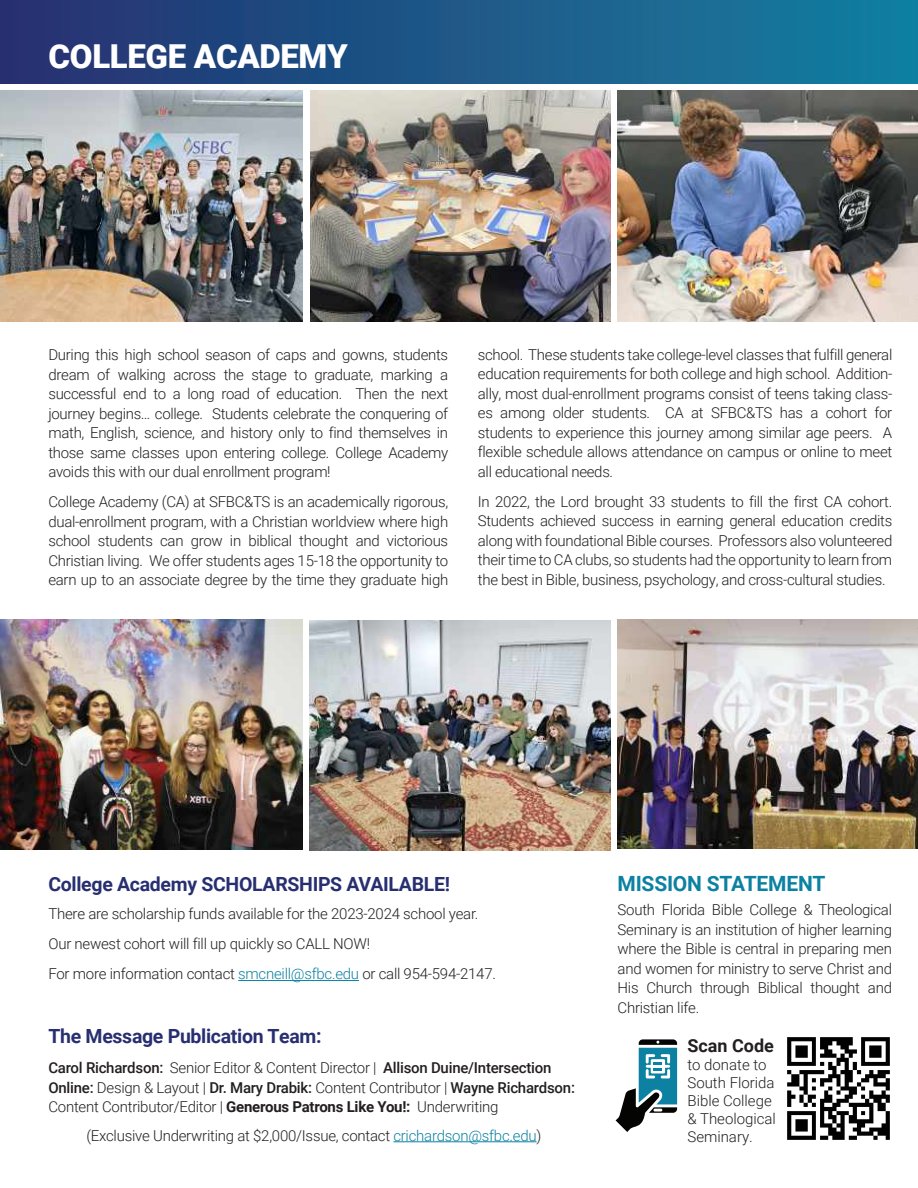
<style>
.page{position:relative;width:918px;height:1188px;background:#fff}
.page>*{position:absolute;margin:0;border:0;box-sizing:border-box;transform-origin:0 0}
.t1{font:900 33px "Roboto";letter-spacing:-.01em;color:#fff}
.t2{font:700 21px "Roboto";letter-spacing:-.01em;color:#0c81a2}
.t3{font:700 19.5px "Roboto";letter-spacing:-.015em;color:#282f71}
.t4{font:700 18px "Roboto";color:#231f20}
.t5{font:300 15px/19.5px "Roboto";letter-spacing:-.015em;color:#231f20;text-align:justify}
.s1{color:#0c81a2}
.s2{font-weight:500}
.s3{font-weight:700}
</style>
<div class="page">
<img style="left:787px;top:1037px;width:103px;height:103px">
<img style="left:0;top:91px;width:302px;height:230px">
<img style="left:310px;top:91px;width:301px;height:230px">
<img style="left:618px;top:91px;width:300px;height:230px">
<img style="left:0;top:619px;width:302px;height:231px">
<img style="left:310px;top:620px;width:300px;height:231px">
<div style="left:1px;top:0;width:917px;height:84px;background:linear-gradient(to right,#263070,#1380a1)"></div>
<hr style="left:238px;top:980px;width:121px;height:1px;background:#0c81a2">
<hr style="left:393px;top:1141px;width:144px;height:1px;background:#0c81a2">
<svg style="left:616px;top:1039px;width:61px;height:93px"></svg>
<img style="left:618px;top:619px;width:300px;height:230px">
<h1 class="t1" style="left:49px;top:33px;width:301px">COLLEGE ACADEMY</h1>
<p class="t5" style="left:48px;top:345px;width:401px">During this high school season of caps and gowns, students dream of walking across the stage to graduate, marking a successful end to a long road of education. Then the next journey begins… college. Students celebrate the conquering of math, English, science, and history only to find themselves in those same classes upon entering college. College Academy avoids this with our dual enrollment program!</p>
<p class="t5" style="left:48px;top:492px;width:401px">College Academy (CA) at SFBC&amp;TS is an academically rigorous, dual-enrollment program, with a Christian worldview where high school students can grow in biblical thought and victorious Christian living. We offer students ages 15-18 the opportunity to earn up to an associate degree by the time they graduate high</p>
<p class="t5" style="left:478px;top:344px;width:416px">school. These students take college-level classes that fulfill general education requirements for both college and high school. Addition&shy;ally, most dual-enrollment programs consist of teens taking class&shy;es among older students. CA at SFBC&amp;TS has a cohort for students to experience this journey among similar age peers. A flexible schedule allows attendance on campus or online to meet all educational needs.</p>
<p class="t5" style="left:478px;top:491px;width:416px">In 2022, the Lord brought 33 students to fill the first CA cohort.<br>Students achieved success in earning general education credits along with foundational Bible courses. Professors also volunteered their time to CA clubs, so students had the opportunity to learn from the best in Bible, business, psychology, and cross-cultural studies.</p>
<h3 class="t3" style="left:48px;top:870px;width:403px">College Academy SCHOLARSHIPS AVAILABLE!</h3>
<p class="t5" style="left:48px;top:899px;width:449px;line-height:30px;text-align:left">There are scholarship funds available for the 2023-2024 school year.<br>Our newest cohort will fill up quickly so CALL NOW!<br>For more information contact <span class="s1">smcneill@sfbc.edu</span> or call 954-594-2147.</p>
<h3 class="t3" style="left:48px;top:1022px;width:275px">The Message Publication Team:</h3>
<p class="t5" style="left:48px;top:1058px;width:528px;text-align:left"><span class="s2">Carol Richardson:</span> Senior Editor &amp; Content Director | <span class="s2">Allison Duine/Intersection<br>Online:</span> Design &amp; Layout | <span class="s2">Dr. Mary Drabik:</span> Content Contributor | <span class="s2">Wayne Richardson:<br></span>Content Contributor/Editor | <span class="s3">Generous Patrons Like You!:</span> Underwriting</p>
<p class="t5" style="left:86px;top:1125px;width:456px">(Exclusive Underwriting at $2,000/Issue, contact <span class="s1">crichardson@sfbc.edu</span>)</p>
<h2 class="t2" style="left:618px;top:868px;width:210px">MISSION STATEMENT</h2>
<p class="t5" style="left:618px;top:900px;width:276px">South Florida Bible College &amp; Theological Seminary is an institution of higher learning where the Bible is central in preparing men and women for ministry to serve Christ and His Church through Biblical thought and Christian life.</p>
<p class="t4" style="left:687px;top:1032px;width:88px">Scan Code</p>
<p class="t5" style="left:687px;top:1055px;width:90px;line-height:18px;text-align:left">to donate to<br>South Florida<br>Bible College &amp; Theological<br>Seminary.</p>
</div>
